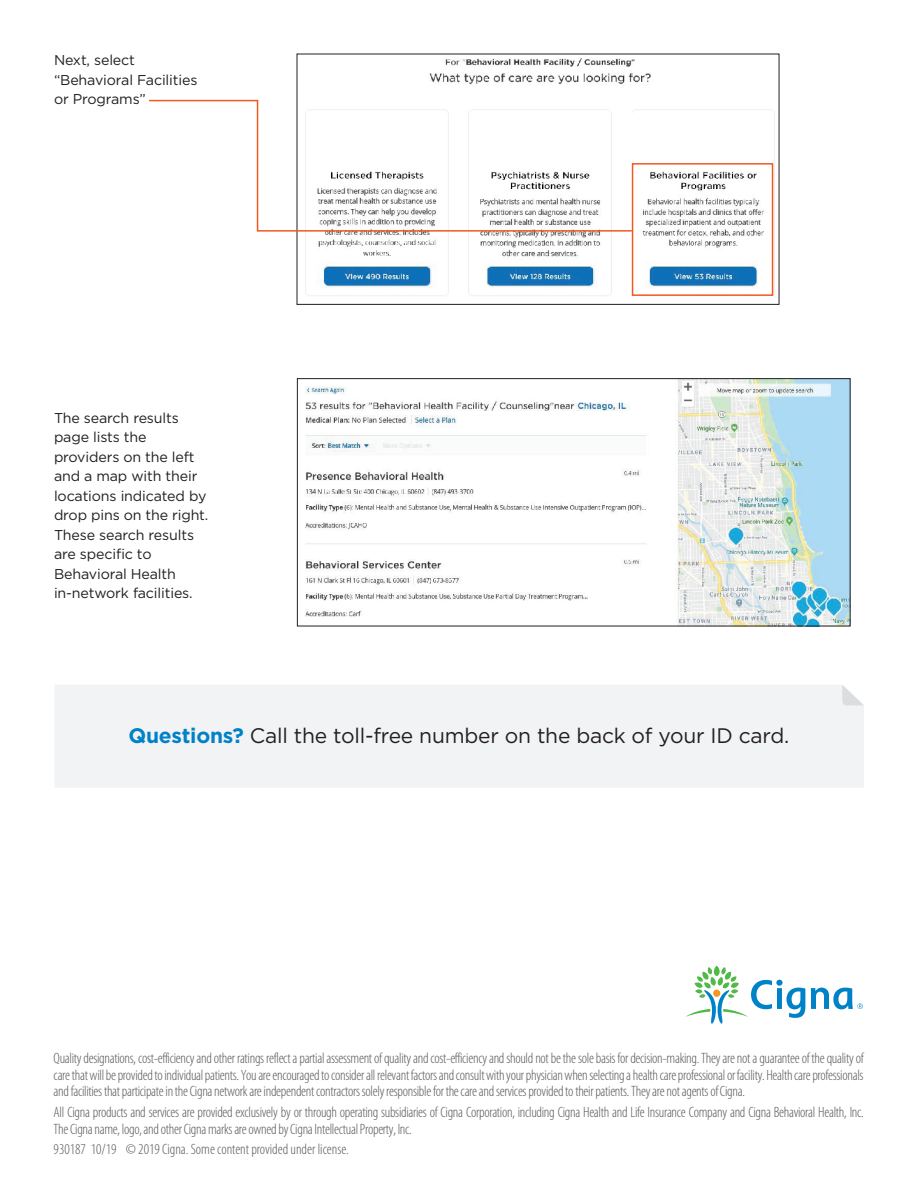
<style>
.page{position:relative;width:918px;height:1188px;background:#fff}
.page>*{position:absolute;margin:0;border:0;box-sizing:border-box;transform-origin:0 0}
.t1{font:21px "Gotham";letter-spacing:-.01em;color:#231f20}
.t2{font:300 condensed 15px/16.5px "Myriad Pro";letter-spacing:-.02em;color:#57585a;text-align:justify}
.t3{font:300 condensed 15px "Myriad Pro";color:#57585a}
.t4{font:14.25px/19.5px "Gotham";letter-spacing:-.01em;color:#231f20}
.s1{font-weight:700;color:#0082c8}
</style>
<div class="page">
<div style="left:55px;top:685px;width:809px;height:102px;background:#f2f3f4"></div>
<svg style="left:842px;top:685px;width:22px;height:20px"></svg>
<svg style="left:686px;top:966px;width:177px;height:58px"></svg>
<img style="left:305px;top:58px;width:470px;height:238px">
<div style="left:297px;top:54px;width:482px;height:251px;border:1px solid #231f20"></div>
<img style="left:305px;top:380px;width:543px;height:244px">
<div style="left:297px;top:378px;width:553px;height:248px;border:1px solid #231f20"></div>
<div style="left:632px;top:163px;width:141px;height:133px;border:2px solid #f15921"></div>
<svg style="left:149px;top:99px;width:484px;height:133px"></svg>
<p class="t4" style="left:54px;top:50px;width:145px">Next, select “Behavioral Facilities or Programs”</p>
<p class="t4" style="left:54px;top:408px;width:156px">The search results page lists the providers on the left and a map with their locations indicated by drop pins on the right.<br>These search results are specific to<br>Behavioral Health in-network facilities.</p>
<h1 class="t1" style="left:128px;top:722px;width:662px"><span class="s1">Questions?</span> Call the toll-free number on the back of your ID card.</h1>
<p class="t2" style="left:54px;top:1051px;width:812px">Quality designations, cost-efficiency and other ratings reflect a partial assessment of quality and cost-efficiency and should not be the sole basis for decision-making. They are not a guarantee of the quality of care that will be provided to individual patients. You are encouraged to consider all relevant factors and consult with your physician when selecting a health care professional or facility. Health care professionals and facilities that participate in the Cigna network are independent contractors solely responsible for the care and services provided to their patients. They are not agents of Cigna.</p>
<p class="t2" style="left:54px;top:1104px;width:812px">All Cigna products and services are provided exclusively by or through operating subsidiaries of Cigna Corporation, including Cigna Health and Life Insurance Company and Cigna Behavioral Health, Inc.<br>The Cigna name, logo, and other Cigna marks are owned by Cigna Intellectual Property, Inc.</p>
<p class="t3" style="left:54px;top:1142px;width:297px">930187 10/19 © 2019 Cigna. Some content provided under license.</p>
</div>
